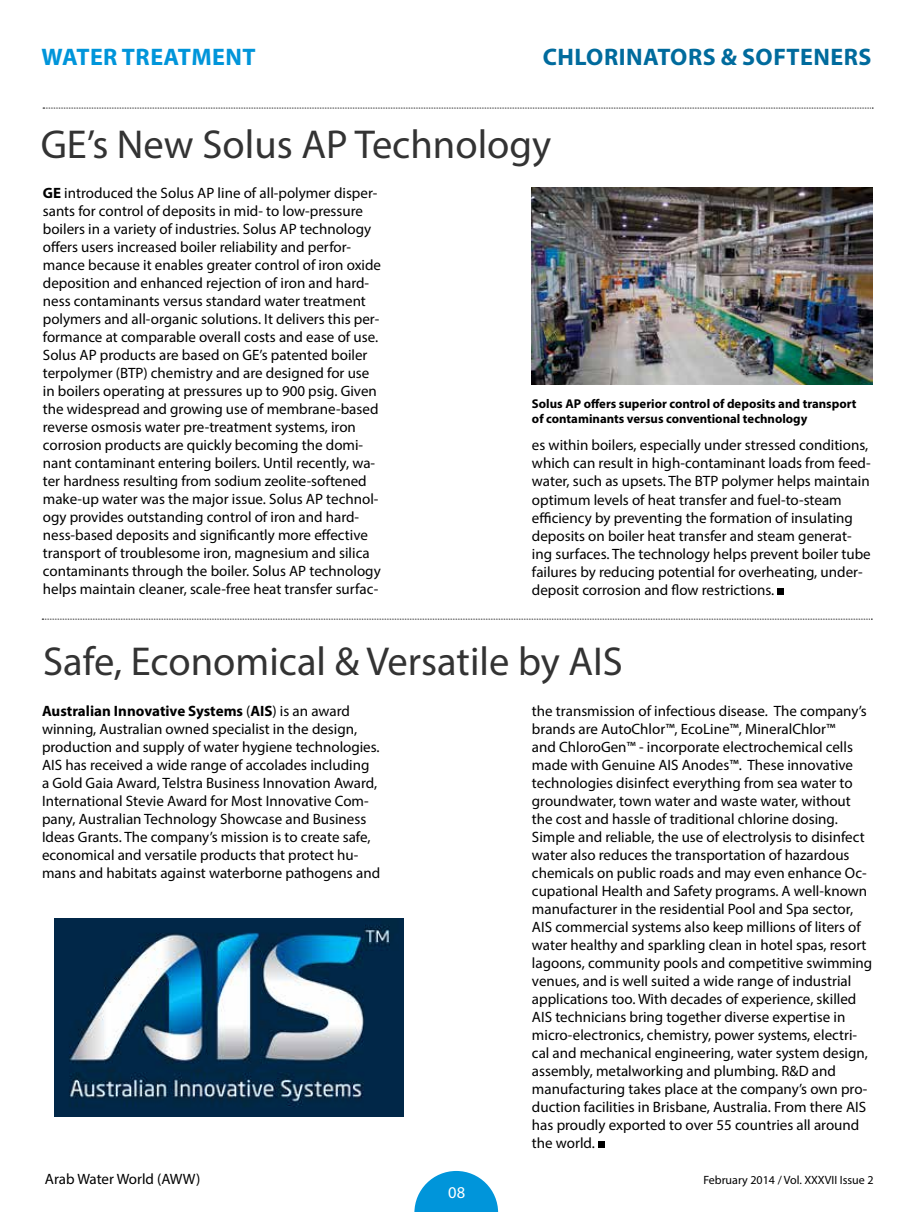
<style>
.page{position:relative;width:915px;height:1212px;background:#fff}
.page>*{position:absolute;margin:0;border:0;box-sizing:border-box;transform-origin:0 0}
.t1{font:40.5px "Myriad Pro";color:#333}
.t2{font:700 24px "Myriad Pro";letter-spacing:.02em;color:#006b9d}
.t3{font:700 24px "Myriad Pro";letter-spacing:.02em;color:#0095da}
.t4{font:16.5px "Myriad Pro";color:#fff}
.t5{font:15px/18px "Myriad Pro";color:#000}
.t6{font:700 12.75px/15px "Myriad Pro";color:#000}
.t7{font:12px "Myriad Pro";color:#000}
.s1{font-weight:700}
</style>
<div class="page">
<svg style="left:414px;top:1171px;width:84px;height:41px"></svg>
<svg style="left:43px;top:108px;width:829px;height:1px"></svg>
<svg style="left:42px;top:619px;width:830px;height:1px"></svg>
<div style="left:598px;top:1141px;width:6px;height:7px;background:#000"></div>
<svg style="left:777px;top:588px;width:6px;height:6px"></svg>
<img style="left:531px;top:187px;width:341px;height:198px">
<img style="left:54px;top:918px;width:349px;height:198px">
<h2 class="t3" style="left:42px;top:41px;width:215px">Water Treatment</h2>
<h2 class="t2" style="left:542px;top:41px;width:330px">Chlorinators &amp; Softeners</h2>
<h1 class="t1" style="left:41px;top:119px;width:512px">GE’s New Solus AP Technology</h1>
<p class="t5" style="left:43px;top:184px;width:339px"><span class="s1">GE</span> introduced the Solus AP line of all-polymer disper&shy;sants for control of deposits in mid- to low-pressure boilers in a variety of industries. Solus AP technology offers users increased boiler reliability and perfor&shy;mance because it enables greater control of iron oxide deposition and enhanced rejection of iron and hard&shy;ness contaminants versus standard water treatment polymers and all-organic solutions. It delivers this per&shy;formance at comparable overall costs and ease of use.<br>Solus AP products are based on GE’s patented boiler terpolymer (BTP) chemistry and are designed for use in boilers operating at pressures up to 900 psig. Given the widespread and growing use of membrane-based reverse osmosis water pre-treatment systems, iron corrosion products are quickly becoming the domi&shy;nant contaminant entering boilers. Until recently, wa&shy;ter hardness resulting from sodium zeolite-softened make-up water was the major issue. Solus AP technol&shy;ogy provides outstanding control of iron and hard&shy;ness-based deposits and significantly more effective transport of troublesome iron, magnesium and silica contaminants through the boiler. Solus AP technology helps maintain cleaner, scale-free heat transfer surfac-</p>
<p class="t6" style="left:531px;top:396px;width:326px">Solus AP offers superior control of deposits and transport of contaminants versus conventional technology</p>
<p class="t5" style="left:531px;top:436px;width:340px">es within boilers, especially under stressed conditions, which can result in high-contaminant loads from feed&shy;water, such as upsets. The BTP polymer helps maintain optimum levels of heat transfer and fuel-to-steam efficiency by preventing the formation of insulating deposits on boiler heat transfer and steam generat&shy;ing surfaces. The technology helps prevent boiler tube failures by reducing potential for overheating, under&shy;deposit corrosion and flow restrictions.</p>
<h1 class="t1" style="left:43px;top:636px;width:581px">Safe, Economical &amp; Versatile by AIS</h1>
<p class="t5" style="left:42px;top:701px;width:339px"><span class="s1">Australian Innovative Systems</span> (<span class="s1">AIS</span>) is an award winning, Australian owned specialist in the design, production and supply of water hygiene technologies.<br>AIS has received a wide range of accolades including a Gold Gaia Award, Telstra Business Innovation Award, International Stevie Award for Most Innovative Com&shy;pany, Australian Technology Showcase and Business Ideas Grants. The company’s mission is to create safe, economical and versatile products that protect hu&shy;mans and habitats against waterborne pathogens and</p>
<p class="t5" style="left:531px;top:701px;width:342px">the transmission of infectious disease. The company’s brands are AutoChlor™, EcoLine™, MineralChlor™<br>and ChloroGen™ - incorporate electrochemical cells made with Genuine AIS Anodes™. These innovative technologies disinfect everything from sea water to groundwater, town water and waste water, without the cost and hassle of traditional chlorine dosing.<br>Simple and reliable, the use of electrolysis to disinfect water also reduces the transportation of hazardous chemicals on public roads and may even enhance Oc&shy;cupational Health and Safety programs. A well-known manufacturer in the residential Pool and Spa sector, AIS commercial systems also keep millions of liters of water healthy and sparkling clean in hotel spas, resort lagoons, community pools and competitive swimming venues, and is well suited a wide range of industrial applications too. With decades of experience, skilled AIS technicians bring together diverse expertise in micro-electronics, chemistry, power systems, electri&shy;cal and mechanical engineering, water system design, assembly, metalworking and plumbing. R&amp;D and manufacturing takes place at the company’s own pro&shy;duction facilities in Brisbane, Australia. From there AIS has proudly exported to over 55 countries all around the world.</p>
<p class="t5" style="left:45px;top:1170px;width:157px">Arab Water World (AWW)</p>
<p class="t7" style="left:703px;top:1173px;width:172px">February 2014 / Vol. XXXVII Issue 2</p>
<p class="t4" style="left:448px;top:1182px;width:19px">08</p>
</div>
